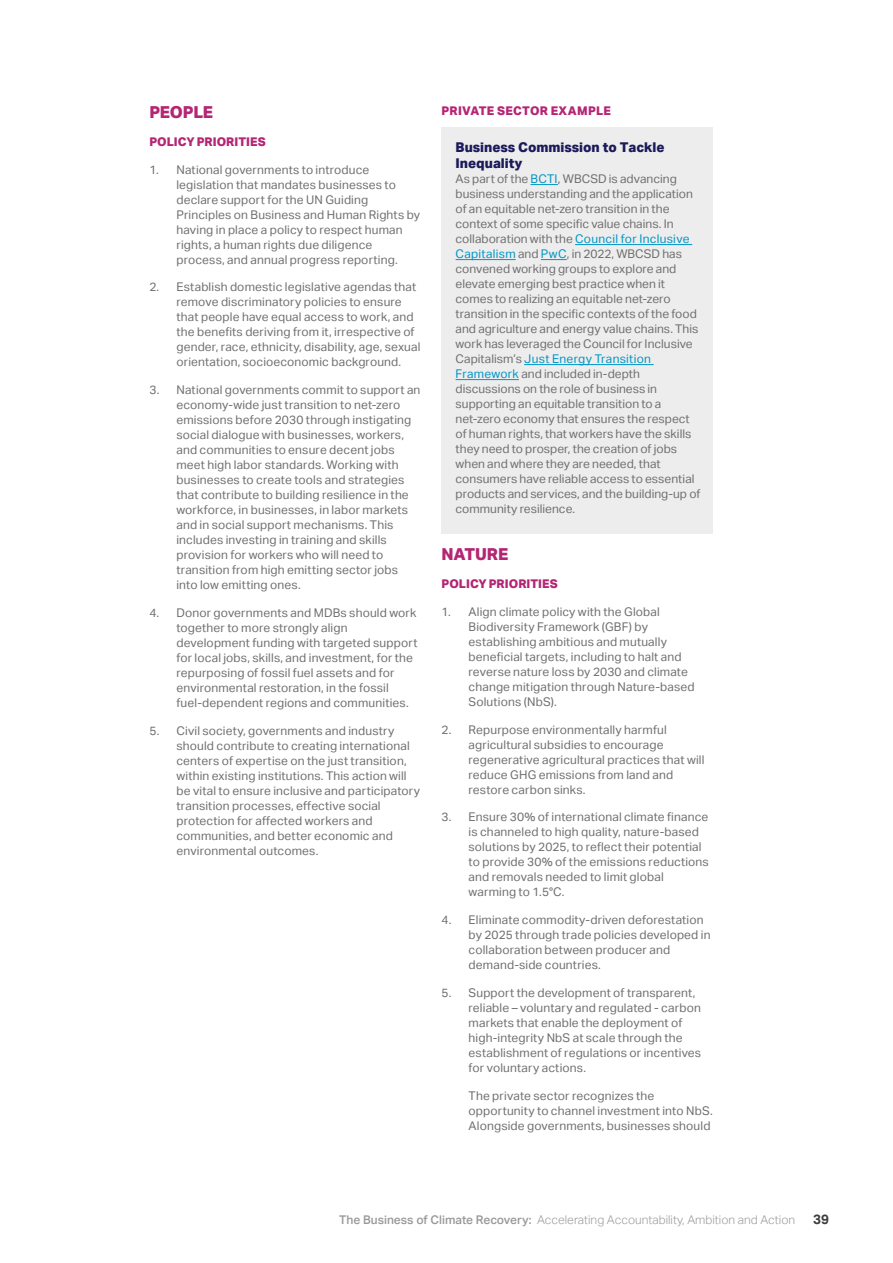
<style>
.page{position:relative;width:893px;height:1263px;background:#fff}
.page>*{position:absolute;margin:0;border:0;box-sizing:border-box;transform-origin:0 0}
.Body___Copy_-_SA5mm{font:800 16.5px "Aktiv Grotesk";letter-spacing:-.01em;color:#b42573}
.Body___Copy_-_SA5mm-2{font:800 13.5px/16.2px "Aktiv Grotesk";color:#1b1a5b}
.t1{font:700 13.5px "Aktiv Grotesk";color:#3e3e3f}
.Body___Copy_-_SA5mm-3{font:12px/15px "Aktiv Grotesk";letter-spacing:.01em;color:#706f6f}
.t2{font:300 12px "Aktiv Grotesk";color:#999}
.Body___Copy_-_SA5mm-4{font:800 12px "Aktiv Grotesk";letter-spacing:.005em;color:#b42573}
.Body___Copy_-_SA5mm-5{font:800 12px "Aktiv Grotesk";letter-spacing:.025em;color:#b42573}
.s1{color:#0095c6}
.s2{font-weight:500}
</style>
<div class="page">
<div style="left:442px;top:128px;width:271px;height:406px;background:#ededed"></div>
<svg style="left:531px;top:184px;width:27px;height:1px"></svg>
<hr style="left:575px;top:244px;width:117px;height:1px;background:#0095c6">
<hr style="left:456px;top:259px;width:60px;height:1px;background:#0095c6">
<svg style="left:541px;top:259px;width:26px;height:1px"></svg>
<hr style="left:524px;top:364px;width:130px;height:1px;background:#0095c6">
<hr style="left:456px;top:379px;width:63px;height:1px;background:#0095c6">
<p class="Body___Copy_-_SA5mm" style="left:149px;top:102px;width:65px">PEOPLE</p>
<p class="Body___Copy_-_SA5mm-4" style="left:149px;top:134px;width:118px">POLICY PRIORITIES</p>
<p class="Body___Copy_-_SA5mm-3" style="left:176px;top:162px;width:245px;text-indent:-27px">1. National governments to introduce legislation that mandates businesses to declare support for the UN Guiding Principles on Business and Human Rights by having in place a policy to respect human rights, a human rights due diligence process, and annual progress reporting.</p>
<p class="Body___Copy_-_SA5mm-3" style="left:176px;top:280px;width:245px;text-indent:-27px">2. Establish domestic legislative agendas that remove discriminatory policies to ensure that people have equal access to work, and the benefits deriving from it, irrespective of gender, race, ethnicity, disability, age, sexual orientation, socioeconomic background.</p>
<p class="Body___Copy_-_SA5mm-3" style="left:176px;top:382px;width:246px;text-indent:-27px">3. National governments commit to support an economy-wide just transition to net-zero emissions before 2030 through instigating social dialogue with businesses, workers, and communities to ensure decent jobs meet high labor standards. Working with businesses to create tools and strategies that contribute to building resilience in the workforce, in businesses, in labor markets and in social support mechanisms. This includes investing in training and skills provision for workers who will need to transition from high emitting sector jobs into low emitting ones.</p>
<p class="Body___Copy_-_SA5mm-3" style="left:176px;top:605px;width:243px;text-indent:-27px">4. Donor governments and MDBs should work together to more strongly align development funding with targeted support for local jobs, skills, and investment, for the repurposing of fossil fuel assets and for environmental restoration, in the fossil fuel-dependent regions and communities.</p>
<p class="Body___Copy_-_SA5mm-3" style="left:176px;top:723px;width:245px;text-indent:-27px">5. Civil society, governments and industry should contribute to creating international centers of expertise on the just transition, within existing institutions. This action will be vital to ensure inclusive and participatory transition processes, effective social protection for affected workers and communities, and better economic and environmental outcomes.</p>
<p class="Body___Copy_-_SA5mm-5" style="left:442px;top:103px;width:171px">PRIVATE SECTOR EXAMPLE</p>
<p class="Body___Copy_-_SA5mm-2" style="left:456px;top:139px;width:211px">Business Commission to Tackle<br>Inequality</p>
<p class="Body___Copy_-_SA5mm-3" style="left:456px;top:171px;width:246px">As part of the <span class="s1">BCTI</span>, WBCSD is advancing business understanding and the application of an equitable net-zero transition in the context of some specific value chains. In collaboration with the <span class="s1">Council for Inclusive Capitalism</span> and <span class="s1">PwC</span>, in 2022, WBCSD has convened working groups to explore and elevate emerging best practice when it comes to realizing an equitable net-zero transition in the specific contexts of the food and agriculture and energy value chains. This work has leveraged the Council for Inclusive Capitalism’s <span class="s1">Just Energy Transition Framework</span> and included in-depth discussions on the role of business in supporting an equitable transition to a net-zero economy that ensures the respect of human rights, that workers have the skills they need to prosper, the creation of jobs when and where they are needed, that consumers have reliable access to essential products and services, and the building-up of community resilience.</p>
<p class="Body___Copy_-_SA5mm" style="left:442px;top:544px;width:68px">NATURE</p>
<p class="Body___Copy_-_SA5mm-4" style="left:442px;top:576px;width:118px">POLICY PRIORITIES</p>
<p class="Body___Copy_-_SA5mm-3" style="left:469px;top:604px;width:228px;text-indent:-27px">1. Align climate policy with the Global Biodiversity Framework (GBF) by establishing ambitious and mutually beneficial targets, including to halt and reverse nature loss by 2030 and climate change mitigation through Nature-based Solutions (NbS).</p>
<p class="Body___Copy_-_SA5mm-3" style="left:469px;top:722px;width:237px;text-indent:-27px">2. Repurpose environmentally harmful agricultural subsidies to encourage regenerative agricultural practices that will reduce GHG emissions from land and restore carbon sinks.</p>
<p class="Body___Copy_-_SA5mm-3" style="left:469px;top:810px;width:242px;text-indent:-27px">3. Ensure 30% of international climate finance is channeled to high quality, nature-based solutions by 2025, to reflect their potential to provide 30% of the emissions reductions and removals needed to limit global warming to 1.5°C.</p>
<p class="Body___Copy_-_SA5mm-3" style="left:469px;top:912px;width:243px;text-indent:-27px">4. Eliminate commodity-driven deforestation by 2025 through trade policies developed in collaboration between producer and demand-side countries.</p>
<p class="Body___Copy_-_SA5mm-3" style="left:469px;top:985px;width:234px;text-indent:-27px">5. Support the development of transparent, reliable – voluntary and regulated - carbon markets that enable the deployment of high-integrity NbS at scale through the establishment of regulations or incentives for voluntary actions.</p>
<p class="Body___Copy_-_SA5mm-3" style="left:469px;top:1088px;width:246px">The private sector recognizes the opportunity to channel investment into NbS.<br>Alongside governments, businesses should</p>
<p class="t2" style="left:339px;top:1213px;width:457px"><span class="s2">The Business of Climate Recovery:</span> Accelerating Accountability, Ambition and Action</p>
<p class="t1" style="left:813px;top:1211px;width:17px">39</p>
</div>
